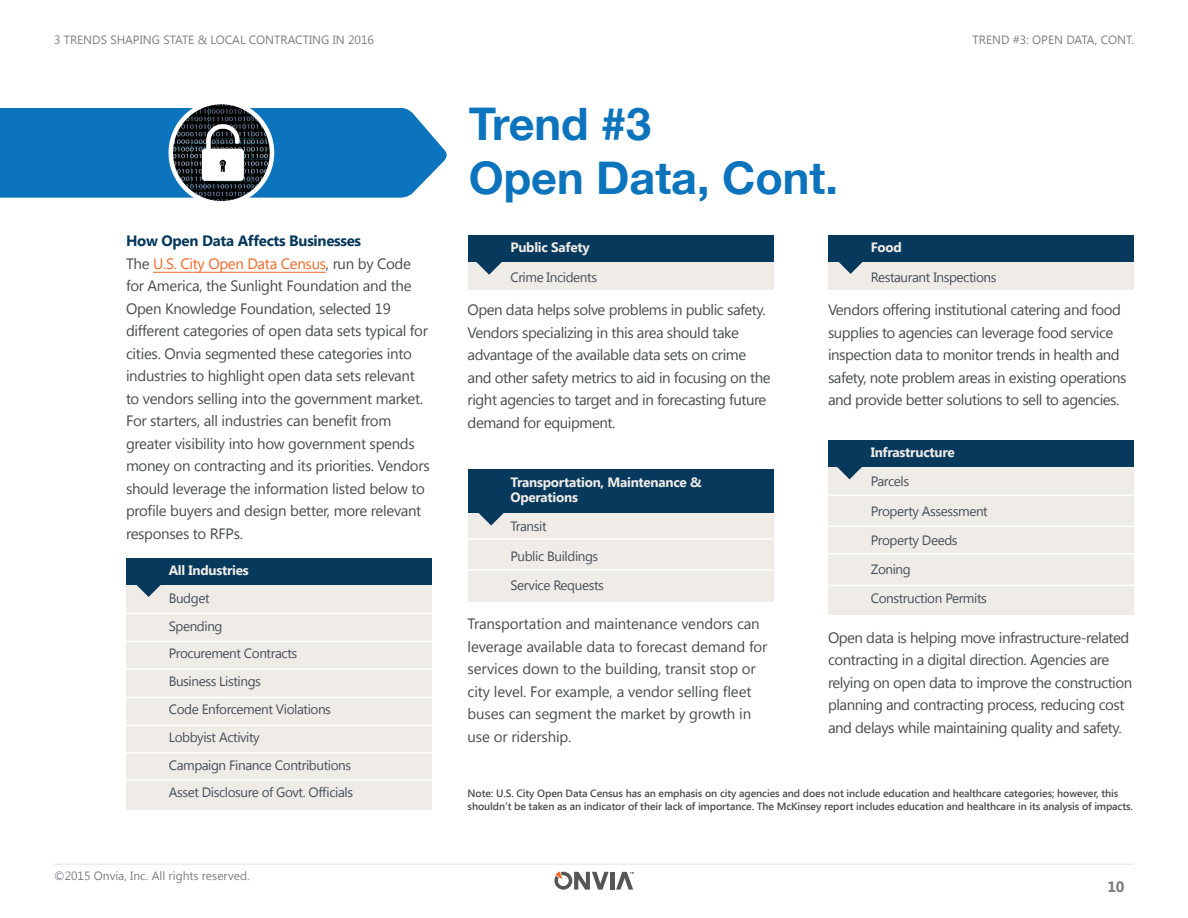
<style>
.page{position:relative;width:1188px;height:918px;background:#fff}
.page>*{position:absolute;margin:0;border:0;box-sizing:border-box;transform-origin:0 0}
.t1{font:700 45px/54px "Helvetica 75";color:#0c74bc}
.t2{font:15px/22.5px "Segoe UI";letter-spacing:-.03em;color:#494b4c}
.t3{font:15px/22.5px "Segoe UI";letter-spacing:-.01em;color:#494b4c}
.t4{font:700 15px "Segoe UI";color:#7c7e81}
.t5{font:13.5px/27.8px "Segoe UI";letter-spacing:-.03em;color:#464f59}
.t6{font:700 13.5px/15px "Segoe UI";letter-spacing:-.02em;color:#efece8}
.t7{font:12px "Segoe UI";color:#7d7e82}
.t8{font:600 10.5px/13.5px "Segoe UI";letter-spacing:-.01em;color:#494b4c}
.s1{font-weight:700;color:#07395c}
.s2{color:#f26725}
</style>
<div class="page">
<hr style="left:54px;top:864px;width:1080px;height:1px;background:#e1e2e4">
<svg style="left:616px;top:872px;width:18px;height:18px"></svg>
<div style="left:610px;top:872px;width:5px;height:18px;background:#565656"></div>
<svg style="left:554px;top:872px;width:55px;height:18px"></svg>
<svg style="left:0;top:105px;width:447px;height:96px;background:#337eb2"></svg>
<div style="left:169px;top:100px;width:105px;height:106px;border:4px solid #fff;border-radius:50%"></div>
<div style="left:468px;top:237px;width:306px;height:53px;background:#efece8"></div>
<div style="left:468px;top:235px;width:306px;height:27px;background:#07395c"></div>
<div style="left:468px;top:485px;width:306px;height:117px;background:#efece8"></div>
<div style="left:468px;top:470px;width:306px;height:43px;background:#07395c"></div>
<hr style="left:468px;top:538px;width:306px;height:2px;background:#fff">
<hr style="left:468px;top:569px;width:306px;height:2px;background:#fff">
<div style="left:828px;top:237px;width:306px;height:53px;background:#efece8"></div>
<div style="left:828px;top:235px;width:306px;height:27px;background:#07395c"></div>
<div style="left:828px;top:441px;width:306px;height:174px;background:#efece8"></div>
<div style="left:828px;top:440px;width:306px;height:27px;background:#07395c"></div>
<hr style="left:828px;top:495px;width:306px;height:1px;background:#fff">
<hr style="left:828px;top:526px;width:306px;height:1px;background:#fff">
<hr style="left:828px;top:553px;width:306px;height:2px;background:#fff">
<hr style="left:828px;top:585px;width:306px;height:1px;background:#fff">
<hr style="left:153px;top:272px;width:173px;height:1px;background:#f26725">
<div style="left:126px;top:559px;width:306px;height:251px;background:#efece8"></div>
<div style="left:126px;top:558px;width:306px;height:27px;background:#07395c"></div>
<hr style="left:126px;top:613px;width:306px;height:1px;background:#fff">
<hr style="left:126px;top:641px;width:306px;height:1px;background:#fff">
<hr style="left:126px;top:668px;width:306px;height:2px;background:#fff">
<hr style="left:126px;top:697px;width:306px;height:1px;background:#fff">
<hr style="left:126px;top:725px;width:306px;height:1px;background:#fff">
<hr style="left:126px;top:752px;width:306px;height:2px;background:#fff">
<hr style="left:126px;top:779px;width:306px;height:2px;background:#fff">
<svg style="left:136px;top:585px;width:25px;height:12px"></svg>
<svg style="left:476px;top:262px;width:26px;height:13px"></svg>
<svg style="left:478px;top:513px;width:26px;height:13px"></svg>
<svg style="left:837px;top:467px;width:25px;height:12px"></svg>
<svg style="left:839px;top:262px;width:24px;height:12px"></svg>
<p class="t7" style="left:54px;top:32px;width:322px">3 TRENDS SHAPING STATE &amp; LOCAL CONTRACTING IN 2016</p>
<p class="t7" style="left:973px;top:32px;width:163px">TREND #3: OPEN DATA, CONT.</p>
<p class="t2" style="left:126px;top:229px;width:305px"><span class="s1">How Open Data Affects Businesses<br></span>The <span class="s2">U.S. City Open Data Census</span>, run by Code for America, the Sunlight Foundation and the Open Knowledge Foundation, selected 19 different categories of open data sets typical for cities. Onvia segmented these categories into industries to highlight open data sets relevant to vendors selling into the government market.<br>For starters, all industries can benefit from greater visibility into how government spends money on contracting and its priorities. Vendors should leverage the information listed below to profile buyers and design better, more relevant responses to RFPs.</p>
<p class="t6" style="left:169px;top:562px;width:82px">All Industries</p>
<p class="t5" style="left:169px;top:584px;width:186px">Budget<br>Spending<br>Procurement Contracts<br>Business Listings<br>Code Enforcement Violations<br>Lobbyist Activity<br>Campaign Finance Contributions<br>Asset Disclosure of Govt. Officials</p>
<p class="t7" style="left:54px;top:868px;width:197px">©2015 Onvia, Inc. All rights reserved.</p>
<h1 class="t1" style="left:469px;top:96px;width:371px">Trend #3<br>Open Data, Cont.</h1>
<p class="t6" style="left:510px;top:239px;width:81px">Public Safety</p>
<p class="t5" style="left:510px;top:262px;width:88px">Crime Incidents</p>
<p class="t6" style="left:871px;top:239px;width:33px">Food</p>
<p class="t5" style="left:871px;top:262px;width:127px">Restaurant Inspections</p>
<p class="t2" style="left:468px;top:298px;width:305px">Open data helps solve problems in public safety.<br>Vendors specializing in this area should take advantage of the available data sets on crime and other safety metrics to aid in focusing on the right agencies to target and in forecasting future demand for equipment.</p>
<p class="t6" style="left:510px;top:474px;width:193px">Transportation, Maintenance &amp;<br>Operations</p>
<p class="t5" style="left:510px;top:511px;width:95px;line-height:29.2px">Transit<br>Public Buildings<br>Service Requests</p>
<p class="t3" style="left:468px;top:612px;width:301px">Transportation and maintenance vendors can leverage available data to forecast demand for services down to the building, transit stop or city level. For example, a vendor selling fleet buses can segment the market by growth in use or ridership.</p>
<p class="t2" style="left:828px;top:298px;width:300px">Vendors offering institutional catering and food supplies to agencies can leverage food service inspection data to monitor trends in health and safety, note problem areas in existing operations and provide better solutions to sell to agencies.</p>
<p class="t6" style="left:871px;top:444px;width:86px">Infrastructure</p>
<p class="t5" style="left:871px;top:466px;width:119px;line-height:29.2px">Parcels<br>Property Assessment<br>Property Deeds<br>Zoning<br>Construction Permits</p>
<p class="t2" style="left:828px;top:626px;width:306px">Open data is helping move infrastructure-related contracting in a digital direction. Agencies are relying on open data to improve the construction planning and contracting process, reducing cost and delays while maintaining quality and safety.</p>
<p class="t8" style="left:468px;top:786px;width:667px">Note: U.S. City Open Data Census has an emphasis on city agencies and does not include education and healthcare categories; however, this shouldn’t be taken as an indicator of their lack of importance. The McKinsey report includes education and healthcare in its analysis of impacts.</p>
<p class="t4" style="left:1107px;top:876px;width:19px">10</p>
</div>
